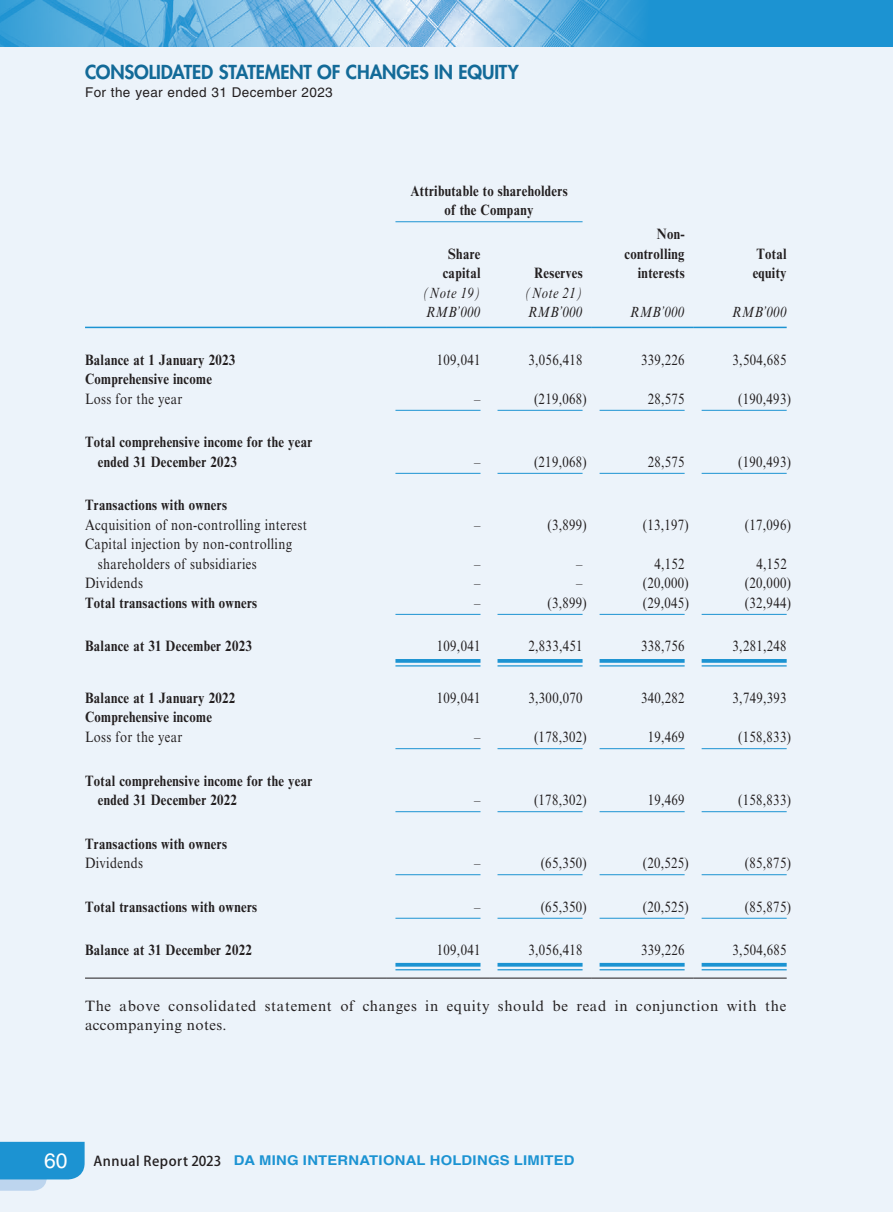
<style>
.page{position:relative;width:893px;height:1212px;background:#ecf3fa}
.page>*{position:absolute;margin:0;border:0;box-sizing:border-box;transform-origin:0 0}
.t1{font:800 18.75px "Futura Std";letter-spacing:-.01em;color:#136a98}
.t2{font:15px/19.5px "Times New Roman MT Std";letter-spacing:.025em;color:#231f20;scale:.85 1}
.t3{font:700 15px/19.5px "Times New Roman MT Std";letter-spacing:.025em;color:#231f20;scale:.85 1}
.t4{font:15px/19.5px "Times New Roman MT Std";letter-spacing:.025em;color:#231f20}
.t5{font:italic 15px "Times New Roman MT Std";letter-spacing:.025em;color:#231f20;scale:.85 1}
.t6{font:700 13.5px "Helvetica LT Std";letter-spacing:.015em;color:#1c93d2;scale:1.1 1}
.t7{font:13.5px "Helvetica LT Std";letter-spacing:.03em;color:#231f20}
.s1{font-weight:400;font-size:21px;color:#fff}
.s2{font-family:"Adobe Fan Heiti Std";color:#231f20}
</style>
<div class="page">
<div style="left:672px;top:0;width:221px;height:47px;background:#1c93d2"></div>
<img style="left:0;top:0;width:672px;height:47px">
<svg style="left:0;top:1142px;width:85px;height:49px;background:#4aa7da"></svg>
<hr style="left:395px;top:221px;width:188px;height:1px;background:#1c93d2">
<hr style="left:85px;top:327px;width:302px;height:1px;background:#1c93d2">
<hr style="left:387px;top:327px;width:102px;height:1px;background:#1c93d2">
<hr style="left:489px;top:327px;width:102px;height:1px;background:#1c93d2">
<hr style="left:591px;top:327px;width:102px;height:1px;background:#1c93d2">
<hr style="left:693px;top:327px;width:94px;height:1px;background:#1c93d2">
<hr style="left:395px;top:410px;width:85px;height:1px;background:#1c93d2">
<hr style="left:497px;top:410px;width:86px;height:1px;background:#1c93d2">
<hr style="left:600px;top:410px;width:85px;height:1px;background:#1c93d2">
<hr style="left:702px;top:410px;width:85px;height:1px;background:#1c93d2">
<hr style="left:395px;top:473px;width:85px;height:1px;background:#1c93d2">
<hr style="left:497px;top:473px;width:86px;height:1px;background:#1c93d2">
<hr style="left:600px;top:473px;width:85px;height:1px;background:#1c93d2">
<hr style="left:702px;top:473px;width:85px;height:1px;background:#1c93d2">
<hr style="left:395px;top:614px;width:85px;height:1px;background:#1c93d2">
<hr style="left:497px;top:614px;width:86px;height:1px;background:#1c93d2">
<hr style="left:600px;top:614px;width:85px;height:1px;background:#1c93d2">
<hr style="left:702px;top:614px;width:85px;height:1px;background:#1c93d2">
<svg style="left:395px;top:659px;width:85px;height:4px"></svg>
<hr style="left:395px;top:665px;width:85px;height:1px;background:#1c93d2">
<svg style="left:497px;top:659px;width:86px;height:4px"></svg>
<hr style="left:497px;top:665px;width:86px;height:1px;background:#1c93d2">
<svg style="left:600px;top:659px;width:85px;height:4px"></svg>
<hr style="left:600px;top:665px;width:85px;height:1px;background:#1c93d2">
<svg style="left:702px;top:659px;width:85px;height:4px"></svg>
<hr style="left:702px;top:665px;width:85px;height:1px;background:#1c93d2">
<hr style="left:395px;top:748px;width:85px;height:1px;background:#1c93d2">
<hr style="left:497px;top:748px;width:86px;height:1px;background:#1c93d2">
<hr style="left:600px;top:748px;width:85px;height:1px;background:#1c93d2">
<hr style="left:702px;top:748px;width:85px;height:1px;background:#1c93d2">
<hr style="left:395px;top:811px;width:85px;height:1px;background:#1c93d2">
<hr style="left:497px;top:811px;width:86px;height:1px;background:#1c93d2">
<hr style="left:600px;top:811px;width:85px;height:1px;background:#1c93d2">
<hr style="left:702px;top:811px;width:85px;height:1px;background:#1c93d2">
<hr style="left:395px;top:874px;width:85px;height:1px;background:#1c93d2">
<hr style="left:497px;top:874px;width:86px;height:1px;background:#1c93d2">
<hr style="left:600px;top:874px;width:85px;height:1px;background:#1c93d2">
<hr style="left:702px;top:874px;width:85px;height:1px;background:#1c93d2">
<hr style="left:395px;top:918px;width:85px;height:1px;background:#1c93d2">
<hr style="left:497px;top:918px;width:86px;height:1px;background:#1c93d2">
<hr style="left:600px;top:918px;width:85px;height:1px;background:#1c93d2">
<hr style="left:702px;top:918px;width:85px;height:1px;background:#1c93d2">
<svg style="left:395px;top:963px;width:85px;height:4px"></svg>
<hr style="left:395px;top:969px;width:85px;height:1px;background:#1c93d2">
<svg style="left:497px;top:963px;width:86px;height:4px"></svg>
<hr style="left:497px;top:969px;width:86px;height:1px;background:#1c93d2">
<svg style="left:600px;top:963px;width:85px;height:4px"></svg>
<hr style="left:600px;top:969px;width:85px;height:1px;background:#1c93d2">
<svg style="left:702px;top:963px;width:85px;height:4px"></svg>
<hr style="left:702px;top:969px;width:85px;height:1px;background:#1c93d2">
<hr style="left:85px;top:977px;width:302px;height:2px;background:#636366">
<hr style="left:387px;top:977px;width:102px;height:2px;background:#636366">
<hr style="left:489px;top:977px;width:102px;height:2px;background:#636366">
<hr style="left:591px;top:977px;width:102px;height:2px;background:#636366">
<hr style="left:693px;top:977px;width:94px;height:2px;background:#636366">
<p class="t1" style="left:85px;top:61px;width:435px">CONSOLIDATED STATEMENT OF CHANGES IN EQUITY</p>
<p class="t7" style="left:85px;top:85px;width:249px">For the year ended 31 December 2023</p>
<p class="t3" style="left:410px;top:180px;width:186px;text-align:center">Attributable to shareholders of the Company</p>
<p class="t3" style="left:443px;top:243px;width:46px;text-align:center">Share capital</p>
<p class="t3" style="left:534px;top:263px;width:59px">Reserves</p>
<p class="t3" style="left:624px;top:224px;width:72px;text-align:right">Non&shy;controlling interests</p>
<p class="t3" style="left:753px;top:243px;width:42px">Total equity</p>
<p class="t5" style="left:423px;top:284px;width:69px">(Note 19)</p>
<p class="t5" style="left:525px;top:284px;width:69px">(Note 21)</p>
<p class="t5" style="left:426px;top:303px;width:66px">RMB’000</p>
<p class="t5" style="left:528px;top:303px;width:66px">RMB’000</p>
<p class="t5" style="left:630px;top:303px;width:66px">RMB’000</p>
<p class="t5" style="left:732px;top:303px;width:66px">RMB’000</p>
<p class="t3" style="left:85px;top:349px;width:178px">Balance at 1 January 2023</p>
<p class="t2" style="left:437px;top:350px;width:53px">109,041</p>
<p class="t2" style="left:528px;top:350px;width:65px">3,056,418</p>
<p class="t2" style="left:641px;top:350px;width:53px">339,226</p>
<p class="t2" style="left:733px;top:350px;width:65px">3,504,685</p>
<p class="t3" style="left:85px;top:369px;width:151px">Comprehensive income</p>
<p class="t2" style="left:85px;top:389px;width:116px">Loss for the year</p>
<p class="t2" style="left:474px;top:389px;width:9px">–</p>
<p class="t2" style="left:534px;top:389px;width:64px">(219,068)</p>
<p class="t2" style="left:648px;top:389px;width:45px">28,575</p>
<p class="t2" style="left:738px;top:389px;width:64px">(190,493)</p>
<p class="t3" style="left:98px;top:432px;width:254px;text-indent:-13px">Total comprehensive income for the year ended 31 December 2023</p>
<p class="t2" style="left:474px;top:452px;width:9px">–</p>
<p class="t2" style="left:534px;top:452px;width:64px">(219,068)</p>
<p class="t2" style="left:648px;top:452px;width:45px">28,575</p>
<p class="t2" style="left:738px;top:452px;width:64px">(190,493)</p>
<p class="t3" style="left:85px;top:495px;width:169px">Transactions with owners</p>
<p class="t2" style="left:85px;top:515px;width:263px">Acquisition of non-controlling interest</p>
<p class="t2" style="left:474px;top:515px;width:9px">–</p>
<p class="t2" style="left:547px;top:515px;width:48px">(3,899)</p>
<p class="t2" style="left:643px;top:515px;width:56px">(13,197)</p>
<p class="t2" style="left:745px;top:515px;width:56px">(17,096)</p>
<p class="t2" style="left:98px;top:534px;width:230px;text-indent:-13px">Capital injection by non-controlling shareholders of subsidiaries</p>
<p class="t2" style="left:474px;top:554px;width:9px">–</p>
<p class="t2" style="left:576px;top:554px;width:9px">–</p>
<p class="t2" style="left:654px;top:554px;width:37px">4,152</p>
<p class="t2" style="left:756px;top:554px;width:37px">4,152</p>
<p class="t2" style="left:85px;top:573px;width:70px">Dividends</p>
<p class="t2" style="left:474px;top:573px;width:9px">–</p>
<p class="t2" style="left:576px;top:573px;width:9px">–</p>
<p class="t2" style="left:643px;top:573px;width:56px">(20,000)</p>
<p class="t2" style="left:745px;top:573px;width:56px">(20,000)</p>
<p class="t3" style="left:85px;top:592px;width:204px">Total transactions with owners</p>
<p class="t2" style="left:474px;top:593px;width:9px">–</p>
<p class="t2" style="left:547px;top:593px;width:48px">(3,899)</p>
<p class="t2" style="left:643px;top:593px;width:56px">(29,045)</p>
<p class="t2" style="left:745px;top:593px;width:56px">(32,944)</p>
<p class="t3" style="left:85px;top:636px;width:198px">Balance at 31 December 2023</p>
<p class="t2" style="left:437px;top:636px;width:53px">109,041</p>
<p class="t2" style="left:528px;top:636px;width:65px">2,833,451</p>
<p class="t2" style="left:641px;top:636px;width:53px">338,756</p>
<p class="t2" style="left:733px;top:636px;width:65px">3,281,248</p>
<p class="t3" style="left:85px;top:688px;width:178px">Balance at 1 January 2022</p>
<p class="t2" style="left:437px;top:688px;width:53px">109,041</p>
<p class="t2" style="left:528px;top:688px;width:65px">3,300,070</p>
<p class="t2" style="left:641px;top:688px;width:53px">340,282</p>
<p class="t2" style="left:733px;top:688px;width:65px">3,749,393</p>
<p class="t3" style="left:85px;top:707px;width:151px">Comprehensive income</p>
<p class="t2" style="left:85px;top:727px;width:116px">Loss for the year</p>
<p class="t2" style="left:474px;top:727px;width:9px">–</p>
<p class="t2" style="left:534px;top:727px;width:64px">(178,302)</p>
<p class="t2" style="left:648px;top:727px;width:45px">19,469</p>
<p class="t2" style="left:738px;top:727px;width:64px">(158,833)</p>
<p class="t3" style="left:98px;top:770px;width:254px;text-indent:-13px">Total comprehensive income for the year ended 31 December 2022</p>
<p class="t2" style="left:474px;top:790px;width:9px">–</p>
<p class="t2" style="left:534px;top:790px;width:64px">(178,302)</p>
<p class="t2" style="left:648px;top:790px;width:45px">19,469</p>
<p class="t2" style="left:738px;top:790px;width:64px">(158,833)</p>
<p class="t3" style="left:85px;top:833px;width:169px">Transactions with owners</p>
<p class="t2" style="left:85px;top:853px;width:70px">Dividends</p>
<p class="t2" style="left:474px;top:853px;width:9px">–</p>
<p class="t2" style="left:541px;top:853px;width:56px">(65,350)</p>
<p class="t2" style="left:643px;top:853px;width:56px">(20,525)</p>
<p class="t2" style="left:745px;top:853px;width:56px">(85,875)</p>
<p class="t3" style="left:85px;top:896px;width:204px">Total transactions with owners</p>
<p class="t2" style="left:474px;top:897px;width:9px">–</p>
<p class="t2" style="left:541px;top:897px;width:56px">(65,350)</p>
<p class="t2" style="left:643px;top:897px;width:56px">(20,525)</p>
<p class="t2" style="left:745px;top:897px;width:56px">(85,875)</p>
<p class="t3" style="left:85px;top:940px;width:198px">Balance at 31 December 2022</p>
<p class="t2" style="left:437px;top:940px;width:53px">109,041</p>
<p class="t2" style="left:528px;top:940px;width:65px">3,056,418</p>
<p class="t2" style="left:641px;top:940px;width:53px">339,226</p>
<p class="t2" style="left:733px;top:940px;width:65px">3,504,685</p>
<p class="t4" style="left:85px;top:996px;width:703px">The above consolidated statement of changes in equity should be read in conjunction with the accompanying notes.</p>
<p class="t6" style="left:44px;top:1152px;width:484px"><span class="s1">60</span> <span class="s2">Annual Report 2023</span> DA MING INTERNATIONAL HOLDINGS LIMITED</p>
</div>
